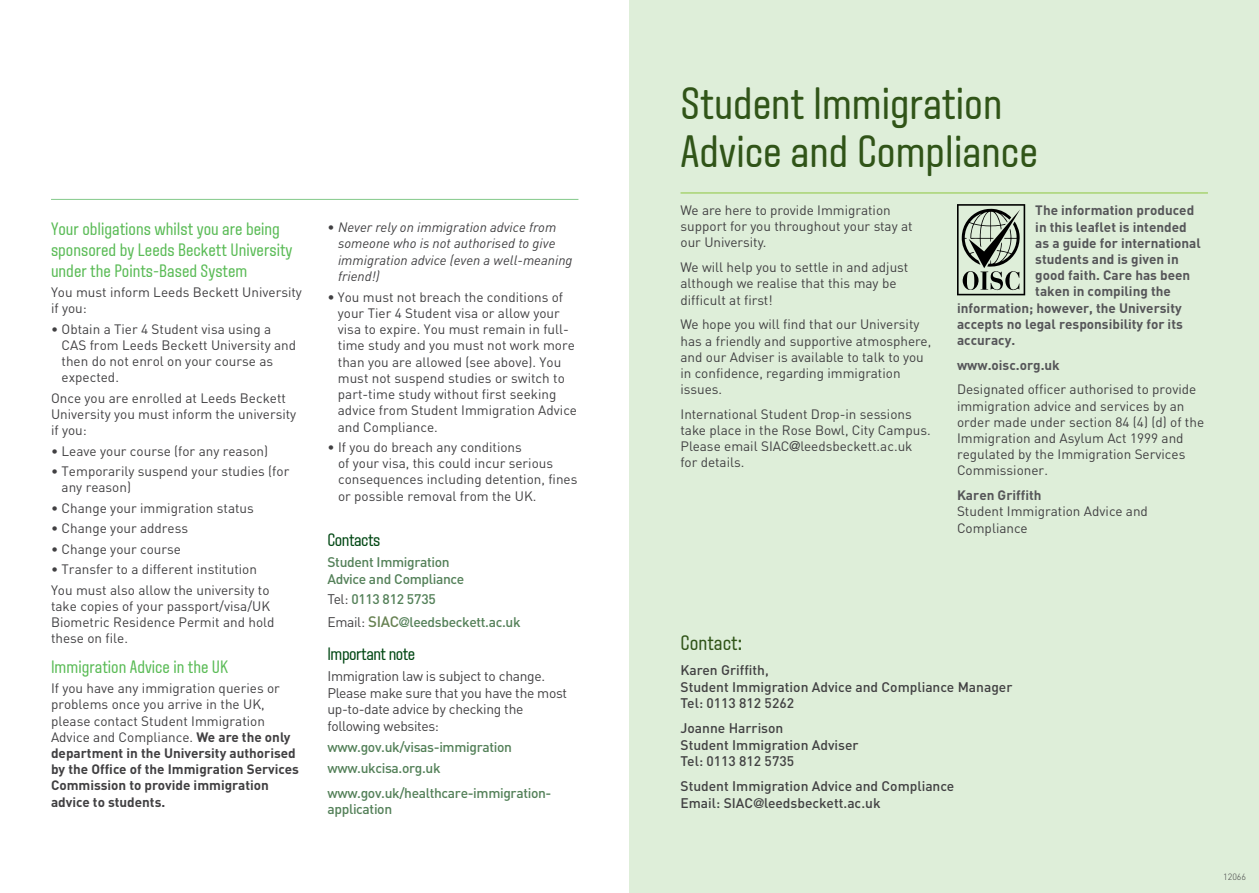
<style>
.page{position:relative;width:1259px;height:893px;background:#fff}
.page>*{position:absolute;margin:0;border:0;box-sizing:border-box;transform-origin:0 0}
.t1{font:45.3px/48px "Aveny TLBU";color:#305418}
.t2{font:21px "Aveny TLBU";color:#305418}
.t3{font:18px/21px "Aveny TLBU";color:#5abb56}
.t4{font:18px "Aveny TLBU";letter-spacing:-.025em;color:#004713}
.t5{font:500 13.8px/16.5px "DIN";color:#414042}
.t6{font:500 13.8px/16.5px "DIN";letter-spacing:-.025em;color:#538058}
.t7{font:13.8px/16.5px "DIN";letter-spacing:-.025em;color:#414042}
.t8{font:13.5px/16.2px "DIN";color:#414042}
.t9{font:700 13.5px/16.2px "DIN";color:#414042}
.t10{font:700 13.5px "DIN";color:#565659}
.t11{font:italic 13.5px/16.4px "DIN";color:#414042}
.t12{font:300 9px "DIN";color:#414042}
.s1{font-weight:400}
.s2{font-style:normal}
.s3{font-size:13.8px}
.s4{font-weight:400;color:#414042}
.s5{font-size:15px;color:#688253}
.s6{font-family:"DIN Mittelschrift";font-weight:400}
.s7{font-family:"DIN Neuzeit Grotesk";font-weight:700;font-stretch:condensed}
.s8{font-family:"DIN Engschrift";font-weight:400}
</style>
<div class="page">
<div style="left:629px;top:0;width:630px;height:893px;background:#deeed9"></div>
<hr style="left:51px;top:199px;width:527px;height:1px;background:#84c98b">
<hr style="left:680px;top:193px;width:528px;height:1px;background:#8dc63f">
<svg style="left:957px;top:204px;width:68px;height:91px"></svg>
<h3 class="t3" style="left:51px;top:218px;width:243px">Your obligations whilst you are being sponsored by Leeds Beckett University under the Points-Based System</h3>
<p class="t8" style="left:51px;top:284px;width:252px">You must inform Leeds Beckett University if you:</p>
<p class="t8" style="left:62px;top:320px;width:236px;text-indent:-11px">• Obtain a Tier 4 Student visa using a<br>CAS from Leeds Beckett University and then do not enrol on your course as expected.</p>
<p class="t8" style="left:51px;top:390px;width:247px">Once you are enrolled at Leeds Beckett<br>University you must inform the university if you:</p>
<p class="t8" style="left:51px;top:442px;width:219px">• Leave your course (for any reason)</p>
<p class="t8" style="left:62px;top:463px;width:229px;text-indent:-11px">• Temporarily suspend your studies (for any reason)</p>
<p class="t8" style="left:51px;top:499px;width:204px">• Change your immigration status</p>
<p class="t8" style="left:51px;top:520px;width:139px">• Change your address</p>
<p class="t8" style="left:51px;top:540px;width:131px">• Change your course</p>
<p class="t8" style="left:51px;top:559px;width:220px;line-height:20.4px">• Transfer to a different institution<br>You must also allow the university to</p>
<p class="t8" style="left:51px;top:598px;width:225px">take copies of your passport/visa/UK<br>Biometric Residence Permit and hold these on file.</p>
<h3 class="t3" style="left:51px;top:656px;width:179px">Immigration Advice in the UK</h3>
<p class="t9" style="left:51px;top:680px;width:249px"><span class="s1">If you have any immigration queries or problems once you arrive in the UK, please contact Student Immigration Advice and Compliance.</span> We are the only department in the University authorised by the Office of the Immigration Services Commission to provide immigration advice to students.</p>
<p class="t11" style="left:338px;top:219px;width:236px;text-indent:-11px"><span class="s2">•</span> Never rely on immigration advice from someone who is not authorised to give immigration advice (even a well-meaning friend!)</p>
<p class="t8" style="left:338px;top:289px;width:241px;text-indent:-10px"><span class="s3">•</span> You must not breach the conditions of your Tier 4 Student visa or allow your visa to expire. You must remain in full&shy;time study and you must not work more than you are allowed (see above). You must not suspend studies or switch to part-time study without first seeking advice from Student Immigration Advice and Compliance.</p>
<p class="t8" style="left:338px;top:439px;width:241px;text-indent:-11px">• If you do breach any conditions<br>of your visa, this could incur serious consequences including detention, fines or possible removal from the UK.</p>
<h3 class="t4" style="left:327px;top:530px;width:54px">Contacts</h3>
<p class="t6" style="left:327px;top:553px;width:138px">Student Immigration<br>Advice and Compliance</p>
<p class="t6" style="left:327px;top:588px;width:195px;line-height:22.2px"><span class="s4">Tel:</span> 0113 812 5735<br><span class="s4">Email:</span> <span class="s5">SIAC</span><span class="s6">@</span>leedsbeckett.ac.uk</p>
<h3 class="t4" style="left:327px;top:644px;width:89px">Important note</h3>
<p class="t7" style="left:327px;top:668px;width:241px">Immigration law is subject to change.<br>Please make sure that you have the most up-to-date advice by checking the following websites:</p>
<p class="t6" style="left:327px;top:736px;width:186px;line-height:20.9px">www.gov.uk/visas-immigration www.ukcisa.org.uk</p>
<p class="t6" style="left:327px;top:784px;width:225px">www.gov.uk/healthcare-immigration&shy;application</p>
<h1 class="t1" style="left:680px;top:80px;width:359px">Student Immigration<br>Advice and Compliance</h1>
<p class="t8" style="left:680px;top:202px;width:234px">We are here to provide Immigration support for you throughout your stay at our University.</p>
<p class="t8" style="left:680px;top:259px;width:229px">We will help you to settle in and adjust although we realise that this may be difficult at first!</p>
<p class="t8" style="left:680px;top:316px;width:252px">We hope you will find that our University has a friendly and supportive atmosphere, and our Adviser is available to talk to you in confidence, regarding immigration issues.</p>
<p class="t8" style="left:680px;top:406px;width:252px">International Student Drop-in sessions take place in the Rose Bowl, City Campus.<br>Please email SIAC<span class="s7">@</span>leedsbeckett.ac.uk for details.</p>
<p class="t10" style="left:1035px;top:202px;width:160px">The information produced</p>
<p class="t10" style="left:1035px;top:218px;width:153px">in this leaflet is intended</p>
<p class="t10" style="left:1035px;top:234px;width:167px">as a guide for international</p>
<p class="t10" style="left:1035px;top:250px;width:145px">students and is given in</p>
<p class="t10" style="left:1035px;top:266px;width:156px">good faith. Care has been</p>
<p class="t10" style="left:1035px;top:283px;width:137px">taken in compiling the</p>
<p class="t10" style="left:957px;top:299px;width:226px">information; however, the University</p>
<p class="t10" style="left:957px;top:315px;width:227px">accepts no legal responsibility for its</p>
<p class="t10" style="left:957px;top:331px;width:60px">accuracy.</p>
<p class="t10" style="left:957px;top:356px;width:104px">www.oisc.org.uk</p>
<p class="t8" style="left:957px;top:381px;width:249px">Designated officer authorised to provide immigration advice and services by an order made under section 84 (4) (d) of the Immigration and Asylum Act 1999 and regulated by the Immigration Services Commissioner.</p>
<p class="t10" style="left:957px;top:486px;width:86px">Karen Griffith</p>
<p class="t8" style="left:957px;top:503px;width:192px">Student Immigration Advice and<br>Compliance</p>
<h2 class="t2" style="left:680px;top:631px;width:63px">Contact:</h2>
<p class="t5" style="left:680px;top:661px;width:333px">Karen Griffith,<br>Student Immigration Advice and Compliance Manager<br>Tel: 0113 812 5262</p>
<p class="t5" style="left:680px;top:719px;width:180px">Joanne Harrison<br>Student Immigration Adviser<br>Tel: 0113 812 5735</p>
<p class="t5" style="left:680px;top:778px;width:275px">Student Immigration Advice and Compliance<br>Email: SIAC<span class="s8">@</span>leedsbeckett.ac.uk</p>
<p class="t12" style="left:1223px;top:871px;width:25px">12066</p>
</div>
